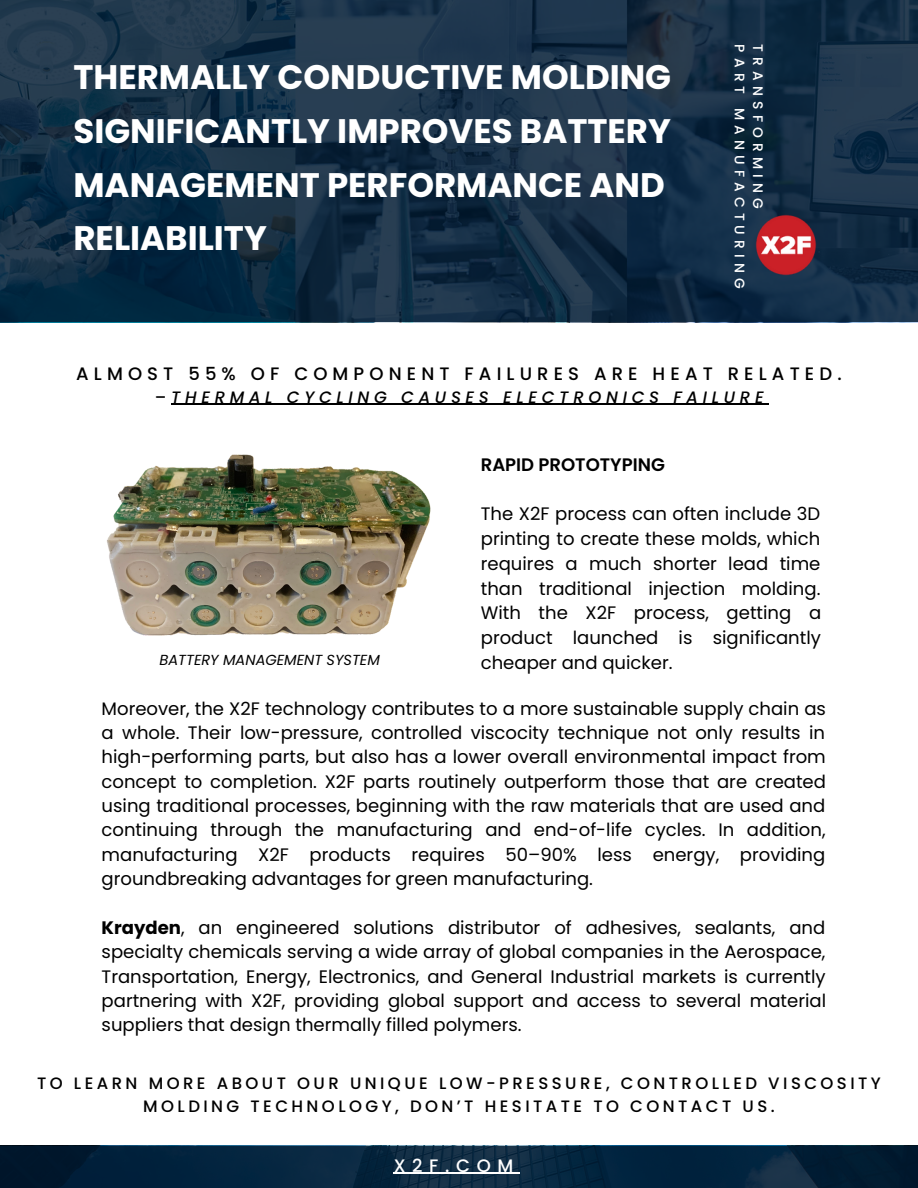
<style>
.page{position:relative;width:918px;height:1188px;background:#fff}
.page>*{position:absolute;margin:0;border:0;box-sizing:border-box;transform-origin:0 0}
.t1{font:700 34.05px/53.6px "Poppins";color:#fff}
.t2{font:18px/24.3px "Poppins";color:#000;text-align:justify}
.t3{font:500 18px "Poppins";letter-spacing:.285em;color:#000}
.t4{font:600 18px "Poppins";color:#000}
.t5{font:500 18px "Poppins";letter-spacing:.37em;color:#fff}
.t6{font:500 16.5px/22.5px "Poppins";letter-spacing:.21em;color:#000;text-align:center}
.t7{font:italic 500 16.5px "Poppins";letter-spacing:.285em;color:#000}
.t8{font:italic 14.55px "Poppins";color:#000}
.t9{font:500 13.8px/18.5px "Poppins";letter-spacing:.37em;color:#fff}
.s1{font-style:normal}
.s2{font-weight:700}
</style>
<div class="page">
<svg style="left:0;top:0;width:918px;height:322px;background:#152f46"></svg>
<svg style="left:0;top:1146px;width:918px;height:42px;background:#06243c"></svg>
<img style="left:756px;top:214px;width:60px;height:61px">
<img style="left:106px;top:454px;width:325px;height:182px">
<hr style="left:171px;top:404px;width:597px;height:1px;background:#000">
<hr style="left:394px;top:1173px;width:126px;height:1px;background:#fff">
<h1 class="t1" style="left:73px;top:51px;width:599px">THERMALLY CONDUCTIVE MOLDING<br>SIGNIFICANTLY IMPROVES BATTERY<br>MANAGEMENT PERFORMANCE AND<br>RELIABILITY</h1>
<p class="t9" style="left:767px;top:44px;width:246px;rotate:90deg">TRANSFORMING<br>PART MANUFACTURING</p>
<p class="t3" style="left:76px;top:361px;width:767px">ALMOST 55% OF COMPONENT FAILURES ARE HEAT RELATED.</p>
<p class="t7" style="left:155px;top:385px;width:611px"><span class="s1">–</span>THERMAL CYCLING CAUSES ELECTRONICS FAILURE</p>
<p class="t8" style="left:160px;top:650px;width:222px">BATTERY MANAGEMENT SYSTEM</p>
<p class="t4" style="left:481px;top:452px;width:186px">RAPID PROTOTYPING</p>
<p class="t2" style="left:481px;top:502px;width:342px;line-height:24.8px">The X2F process can often include 3D printing to create these molds, which requires a much shorter lead time than traditional injection molding.<br>With the X2F process, getting a product launched is significantly cheaper and quicker.</p>
<p class="t2" style="left:102px;top:696px;width:726px">Moreover, the X2F technology contributes to a more sustainable supply chain as a whole. Their low-pressure, controlled viscocity technique not only results in high-performing parts, but also has a lower overall environmental impact from concept to completion. X2F parts routinely outperform those that are created using traditional processes, beginning with the raw materials that are used and continuing through the manufacturing and end-of-life cycles. In addition, manufacturing X2F products requires 50–90% less energy, providing groundbreaking advantages for green manufacturing.</p>
<p class="t2" style="left:102px;top:915px;width:726px"><span class="s2">Krayden</span>, an engineered solutions distributor of adhesives, sealants, and specialty chemicals serving a wide array of global companies in the Aerospace, Transportation, Energy, Electronics, and General Industrial markets is currently partnering with X2F, providing global support and access to several material suppliers that design thermally filled polymers.</p>
<p class="t6" style="left:37px;top:1072px;width:845px">TO LEARN MORE ABOUT OUR UNIQUE LOW-PRESSURE, CONTROLLED VISCOSITY<br>MOLDING TECHNOLOGY, DON’T HESITATE TO CONTACT US.</p>
<p class="t5" style="left:394px;top:1153px;width:121px">X2F.COM</p>
</div>
